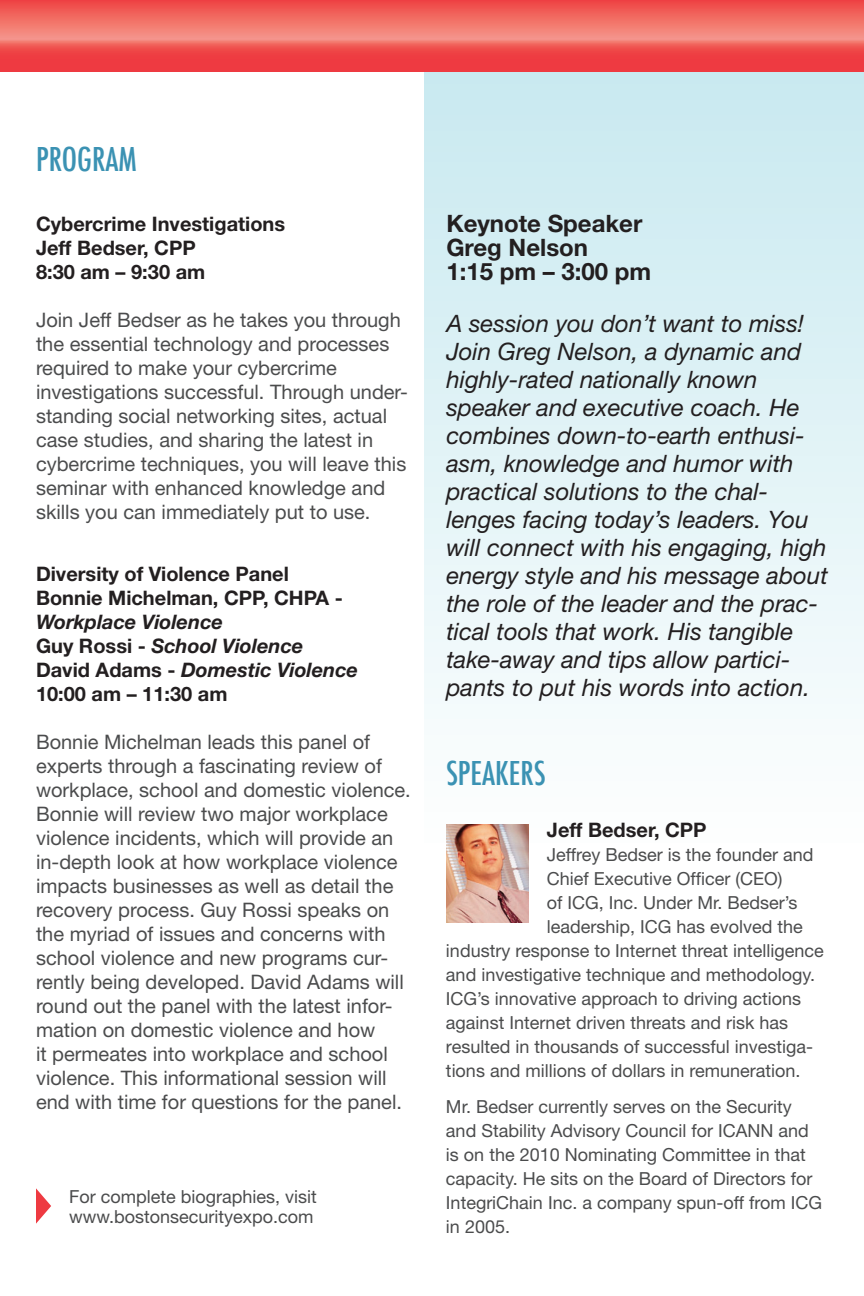
<style>
.page{position:relative;width:864px;height:1296px;background:#fff}
.page>*{position:absolute;margin:0;border:0;box-sizing:border-box;transform-origin:0 0}
.t1{font:500 condensed 32px "Futura";color:#3b92b3}
.t2{font:italic 24px/28px "Helvetica Neue";color:#231f20}
.t3{font:700 24px/24px "Helvetica Neue";color:#231f20}
.t4{font:20px/24px "Helvetica Neue";color:#4b4c4d}
.t5{font:700 20px/24px "Helvetica Neue";color:#231f20}
.t6{font:italic 700 20px/24px "Helvetica Neue";color:#231f20}
.t7{font:18px/24px "Helvetica Neue";color:#4b4c4d}
.s1{font-style:normal}
</style>
<div class="page">
<div style="left:425px;top:56px;width:439px;height:790px;background:linear-gradient(to bottom,#c7e8f0,#fefefe)"></div>
<img style="left:446px;top:824px;width:83px;height:99px">
<svg style="left:0;top:0;width:864px;height:72px;background:#f05d5a"></svg>
<svg style="left:36px;top:1188px;width:15px;height:36px"></svg>
<h1 class="t1" style="left:36px;top:138px;width:102px">PROGRAM</h1>
<p class="t5" style="left:36px;top:211px;width:251px">Cybercrime Investigations<br>Jeff Bedser, CPP<br>8:30 am – 9:30 am</p>
<p class="t4" style="left:36px;top:307px;width:373px">Join Jeff Bedser as he takes you through the essential technology and processes required to make your cybercrime investigations successful. Through under&shy;standing social networking sites, actual case studies, and sharing the latest in cybercrime techniques, you will leave this seminar with enhanced knowledge and skills you can immediately put to use.</p>
<p class="t5" style="left:36px;top:561px;width:309px">Diversity of Violence Panel<br>Bonnie Michelman, CPP, CHPA -</p>
<p class="t6" style="left:36px;top:609px;width:324px">Workplace Violence<br><span class="s1">Guy Rossi -</span> School Violence<br><span class="s1">David Adams -</span> Domestic Violence<br><span class="s1">10:00 am – 11:30 am</span></p>
<p class="t4" style="left:36px;top:729px;width:376px">Bonnie Michelman leads this panel of experts through a fascinating review of workplace, school and domestic violence.<br>Bonnie will review two major workplace violence incidents, which will provide an in-depth look at how workplace violence impacts businesses as well as detail the recovery process. Guy Rossi speaks on the myriad of issues and concerns with school violence and new programs cur&shy;rently being developed. David Adams will round out the panel with the latest infor&shy;mation on domestic violence and how<br>it permeates into workplace and school violence. This informational session will end with time for questions for the panel.</p>
<p class="t7" style="left:69px;top:1186px;width:249px;line-height:20px">For complete biographies, visit www.bostonsecurityexpo.com</p>
<p class="t3" style="left:446px;top:211px;width:206px">Keynote Speaker<br>Greg Nelson<br>1:15 pm – 3:00 pm</p>
<p class="t2" style="left:446px;top:309px;width:383px">A session you don’t want to miss!<br>Join Greg Nelson, a dynamic and highly-rated nationally known speaker and executive coach. He combines down-to-earth enthusi&shy;asm, knowledge and humor with practical solutions to the chal&shy;lenges facing today’s leaders. You will connect with his engaging, high energy style and his message about the role of the leader and the prac&shy;tical tools that work. His tangible take-away and tips allow partici&shy;pants to put his words into action.</p>
<h1 class="t1" style="left:446px;top:752px;width:101px">SPEAKERS</h1>
<p class="t5" style="left:547px;top:818px;width:161px">Jeff Bedser, CPP</p>
<p class="t7" style="left:547px;top:843px;width:268px">Jeffrey Bedser is the founder and</p>
<p class="t7" style="left:547px;top:867px;width:237px">Chief Executive Officer (CEO)</p>
<p class="t7" style="left:547px;top:891px;width:252px">of ICG, Inc. Under Mr. Bedser’s</p>
<p class="t7" style="left:547px;top:915px;width:258px">leadership, ICG has evolved the</p>
<p class="t7" style="left:446px;top:939px;width:379px">industry response to Internet threat intelligence</p>
<p class="t7" style="left:446px;top:963px;width:371px">and investigative technique and methodology.</p>
<p class="t7" style="left:446px;top:987px;width:357px">ICG’s innovative approach to driving actions</p>
<p class="t7" style="left:446px;top:1011px;width:344px">against Internet driven threats and risk has</p>
<p class="t7" style="left:446px;top:1035px;width:369px">resulted in thousands of successful investiga-</p>
<p class="t7" style="left:446px;top:1059px;width:356px">tions and millions of dollars in remuneration.</p>
<p class="t7" style="left:446px;top:1095px;width:378px">Mr. Bedser currently serves on the Security and Stability Advisory Council for ICANN and is on the 2010 Nominating Committee in that capacity. He sits on the Board of Directors for IntegriChain Inc. a company spun-off from ICG in 2005.</p>
</div>
